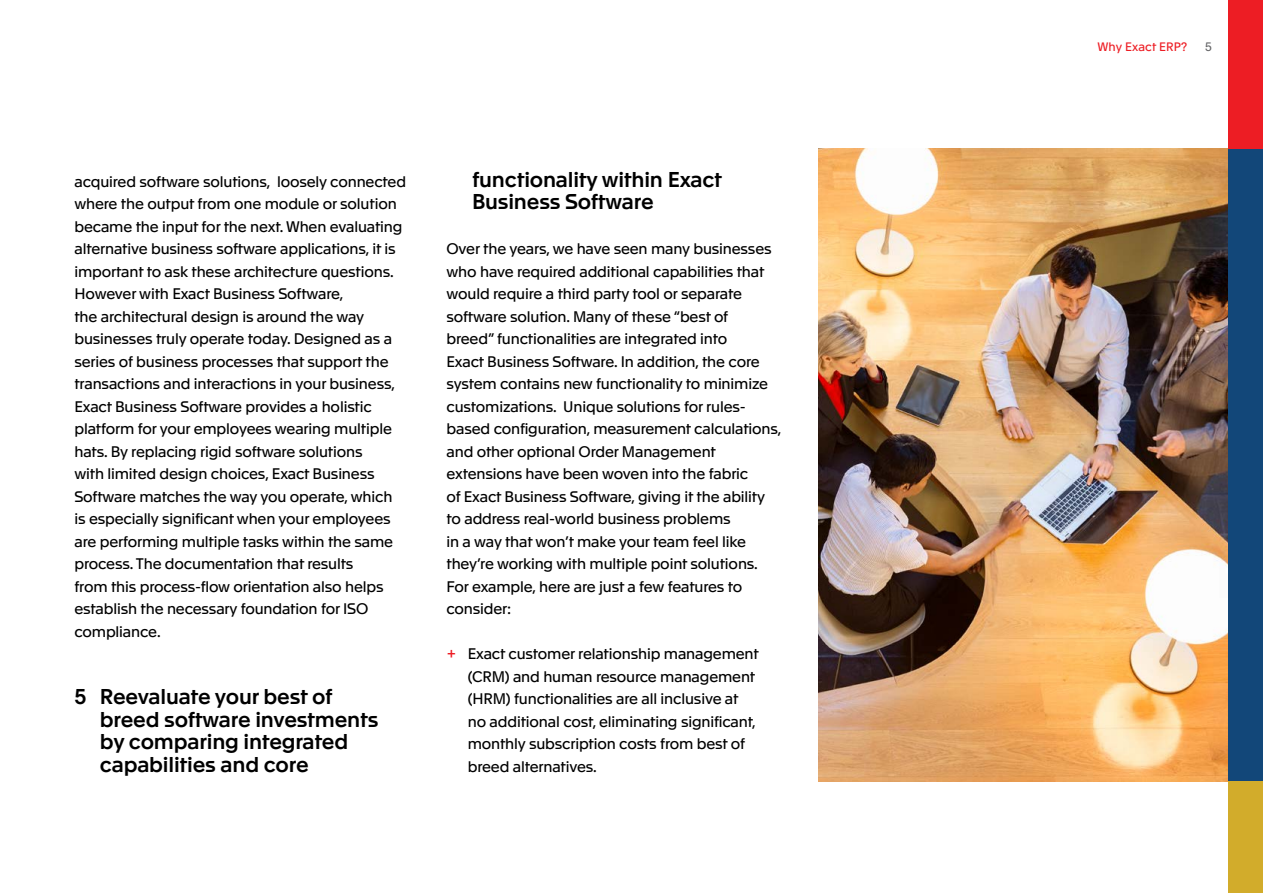
<style>
.page{position:relative;width:1263px;height:893px;background:#fff}
.page>*{position:absolute;margin:0;border:0;box-sizing:border-box;transform-origin:0 0}
.t1{font:500 21px/22.5px "Apax";letter-spacing:-.01em;color:#000}
.t2{font:15px/22.5px "Apax";letter-spacing:-.01em;color:#000}
.t3{font:12px "Apax";letter-spacing:.01em;color:#ed1d24}
.t4{font:12px "Apax";color:#636466}
.s1{font-size:16.5px;color:#ed1d24}
</style>
<div class="page">
<img style="left:819px;top:149px;width:409px;height:632px">
<div style="left:1228px;top:0;width:35px;height:149px;background:#ed1d24"></div>
<div style="left:1228px;top:149px;width:35px;height:632px;background:#124779"></div>
<div style="left:1228px;top:781px;width:35px;height:112px;background:#d2ac2b"></div>
<p class="t2" style="left:74px;top:169px;width:333px">acquired software solutions, loosely connected where the output from one module or solution became the input for the next. When evaluating alternative business software applications, it is important to ask these architecture questions.<br>However with Exact Business Software,<br>the architectural design is around the way businesses truly operate today. Designed as a series of business processes that support the transactions and interactions in your business, Exact Business Software provides a holistic platform for your employees wearing multiple hats. By replacing rigid software solutions<br>with limited design choices, Exact Business Software matches the way you operate, which is especially significant when your employees are performing multiple tasks within the same process. The documentation that results<br>from this process-flow orientation also helps establish the necessary foundation for ISO compliance.</p>
<h1 class="t1" style="left:100px;top:684px;width:280px;text-indent:-26px">5 Reevaluate your best of breed software investments by comparing integrated capabilities and core</h1>
<h1 class="t1" style="left:472px;top:167px;width:252px">functionality within Exact<br>Business Software</h1>
<p class="t2" style="left:446px;top:237px;width:336px">Over the years, we have seen many businesses who have required additional capabilities that would require a third party tool or separate software solution. Many of these “best of<br>breed” functionalities are integrated into<br>Exact Business Software. In addition, the core system contains new functionality to minimize customizations. Unique solutions for rules&shy;based configuration, measurement calculations, and other optional Order Management extensions have been woven into the fabric<br>of Exact Business Software, giving it the ability to address real-world business problems<br>in a way that won’t make your team feel like they’re working with multiple point solutions.<br>For example, here are just a few features to consider:</p>
<p class="t2" style="left:468px;top:642px;width:293px;text-indent:-21px"><span class="s1">+</span> Exact customer relationship management (CRM) and human resource management (HRM) functionalities are all inclusive at no additional cost, eliminating significant, monthly subscription costs from best of breed alternatives.</p>
<p class="t3" style="left:1097px;top:38px;width:91px">Why Exact ERP?</p>
<p class="t4" style="left:1205px;top:38px;width:8px">5</p>
</div>
